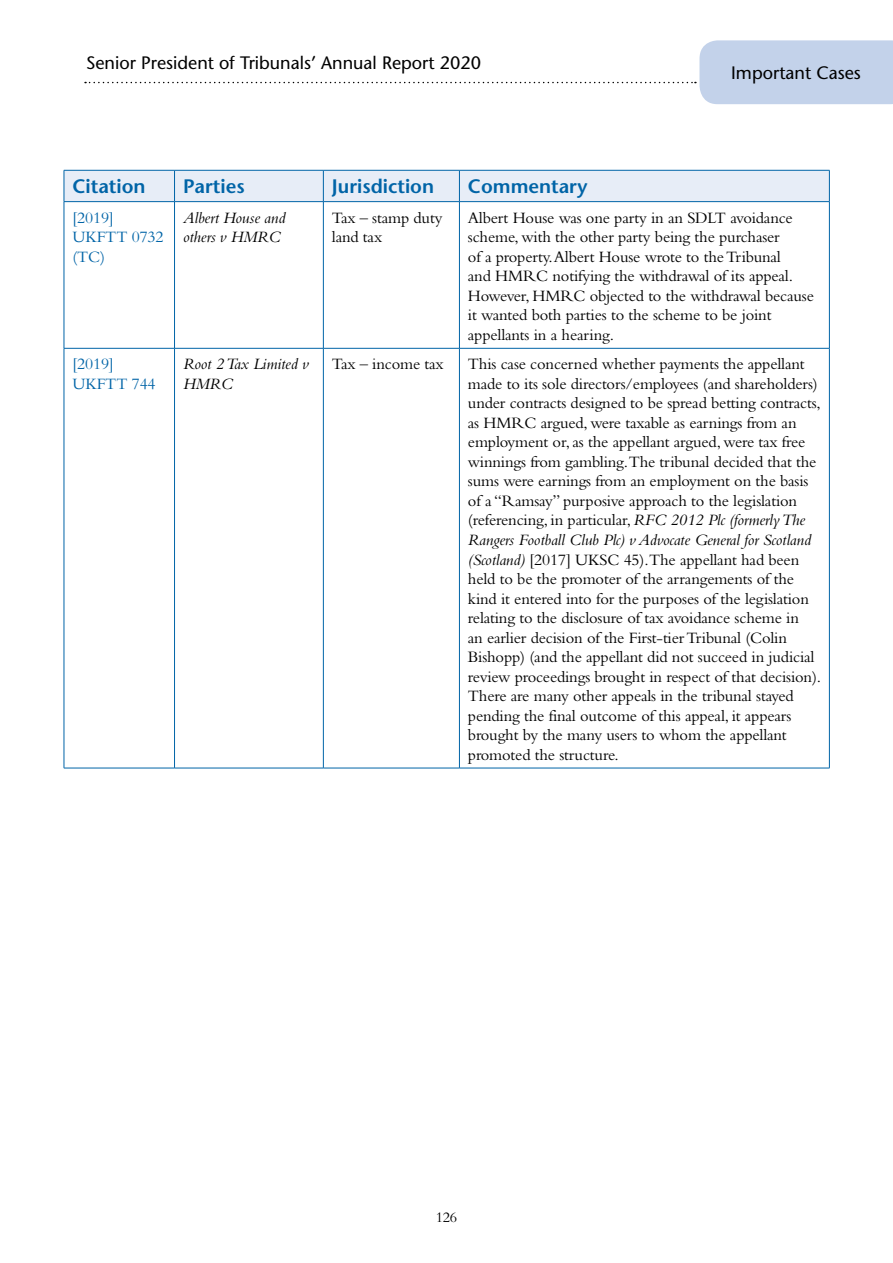
<style>
.page{position:relative;width:893px;height:1263px;background:#fff}
.page>*{position:absolute;margin:0;border:0;box-sizing:border-box;transform-origin:0 0}
.Table_-_Header{font:600 19.5px "Stone Sans Std";color:#0064a7}
.t1{font:500 18px "Stone Sans Std";color:#000}
.Table_text{font:16.5px/19.5px "Bembo";letter-spacing:-.01em;color:#000}
.Table_text-2{font:italic 16.5px/19.5px "Bembo";letter-spacing:-.01em;color:#000}
.Table_text-3{font:16.5px/19.5px "Bembo";letter-spacing:-.01em;color:#0064a7}
.t2{font:15px "Bembo Std";color:#000}
.s1{font-style:italic}
</style>
<div class="page">
<svg style="left:85px;top:40px;width:808px;height:64px"></svg>
<div style="left:65px;top:171px;width:764px;height:30px;background:#e7edf7"></div>
<hr style="left:64px;top:202px;width:1px;height:146px;background:#0064a7">
<hr style="left:174px;top:202px;width:1px;height:146px;background:#0064a7">
<hr style="left:323px;top:202px;width:1px;height:146px;background:#0064a7">
<hr style="left:459px;top:202px;width:1px;height:146px;background:#0064a7">
<hr style="left:829px;top:202px;width:1px;height:146px;background:#0064a7">
<hr style="left:64px;top:348px;width:111px;height:1px;background:#0064a7">
<hr style="left:64px;top:348px;width:1px;height:420px;background:#0064a7">
<hr style="left:175px;top:348px;width:148px;height:1px;background:#0064a7">
<hr style="left:174px;top:348px;width:1px;height:420px;background:#0064a7">
<hr style="left:323px;top:348px;width:136px;height:1px;background:#0064a7">
<hr style="left:323px;top:348px;width:1px;height:420px;background:#0064a7">
<hr style="left:459px;top:348px;width:371px;height:1px;background:#0064a7">
<hr style="left:459px;top:348px;width:1px;height:420px;background:#0064a7">
<hr style="left:829px;top:348px;width:1px;height:420px;background:#0064a7">
<hr style="left:64px;top:768px;width:111px;height:1px;background:#0064a7">
<hr style="left:175px;top:768px;width:148px;height:1px;background:#0064a7">
<hr style="left:323px;top:768px;width:136px;height:1px;background:#0064a7">
<hr style="left:459px;top:768px;width:371px;height:1px;background:#0064a7">
<hr style="left:64px;top:170px;width:111px;height:1px;background:#0064a7">
<hr style="left:64px;top:170px;width:1px;height:31px;background:#0064a7">
<hr style="left:175px;top:170px;width:148px;height:1px;background:#0064a7">
<hr style="left:174px;top:170px;width:1px;height:31px;background:#0064a7">
<hr style="left:323px;top:170px;width:136px;height:1px;background:#0064a7">
<hr style="left:323px;top:170px;width:1px;height:31px;background:#0064a7">
<hr style="left:459px;top:170px;width:371px;height:1px;background:#0064a7">
<hr style="left:459px;top:170px;width:1px;height:31px;background:#0064a7">
<hr style="left:829px;top:170px;width:1px;height:31px;background:#0064a7">
<hr style="left:64px;top:201px;width:111px;height:1px;background:#0064a7">
<hr style="left:175px;top:201px;width:148px;height:1px;background:#0064a7">
<hr style="left:323px;top:201px;width:136px;height:1px;background:#0064a7">
<hr style="left:459px;top:201px;width:371px;height:1px;background:#0064a7">
<p class="t1" style="left:86px;top:52px;width:397px">Senior President of Tribunals’ Annual Report 2020</p>
<p class="t1" style="left:731px;top:62px;width:131px">Important Cases</p>
<p class="Table_-_Header" style="left:72px;top:175px;width:75px">Citation</p>
<p class="Table_-_Header" style="left:183px;top:175px;width:63px">Parties</p>
<p class="Table_-_Header" style="left:332px;top:175px;width:104px">Jurisdiction</p>
<p class="Table_-_Header" style="left:468px;top:175px;width:121px">Commentary</p>
<p class="Table_text-3" style="left:72px;top:208px;width:93px">[2019]<br>UKFTT 0732 (TC)</p>
<p class="Table_text-2" style="left:183px;top:208px;width:104px">Albert House and others v HMRC</p>
<p class="Table_text" style="left:332px;top:208px;width:112px">Tax – stamp duty land tax</p>
<p class="Table_text" style="left:468px;top:208px;width:348px">Albert House was one party in an SDLT avoidance scheme, with the other party being the purchaser<br>of a property. Albert House wrote to the Tribunal<br>and HMRC notifying the withdrawal of its appeal.<br>However, HMRC objected to the withdrawal because it wanted both parties to the scheme to be joint appellants in a hearing.</p>
<p class="Table_text-3" style="left:72px;top:354px;width:85px">[2019]<br>UKFTT 744</p>
<p class="Table_text-2" style="left:183px;top:354px;width:127px">Root 2 Tax Limited v<br>HMRC</p>
<p class="Table_text" style="left:332px;top:354px;width:113px">Tax – income tax</p>
<p class="Table_text" style="left:468px;top:354px;width:355px">This case concerned whether payments the appellant made to its sole directors/employees (and shareholders) under contracts designed to be spread betting contracts, as HMRC argued, were taxable as earnings from an employment or, as the appellant argued, were tax free winnings from gambling.The tribunal decided that the sums were earnings from an employment on the basis of a “Ramsay” purposive approach to the legislation (referencing, in particular, <span class="s1">RFC 2012 Plc (formerly The Rangers Football Club Plc) v Advocate General for Scotland (Scotland)</span> [2017] UKSC 45).The appellant had been held to be the promoter of the arrangements of the kind it entered into for the purposes of the legislation relating to the disclosure of tax avoidance scheme in<br>an earlier decision of the First-tier Tribunal (Colin Bishopp) (and the appellant did not succeed in judicial review proceedings brought in respect of that decision).<br>There are many other appeals in the tribunal stayed pending the final outcome of this appeal, it appears brought by the many users to whom the appellant promoted the structure.</p>
<p class="t2" style="left:436px;top:1208px;width:23px">126</p>
</div>
